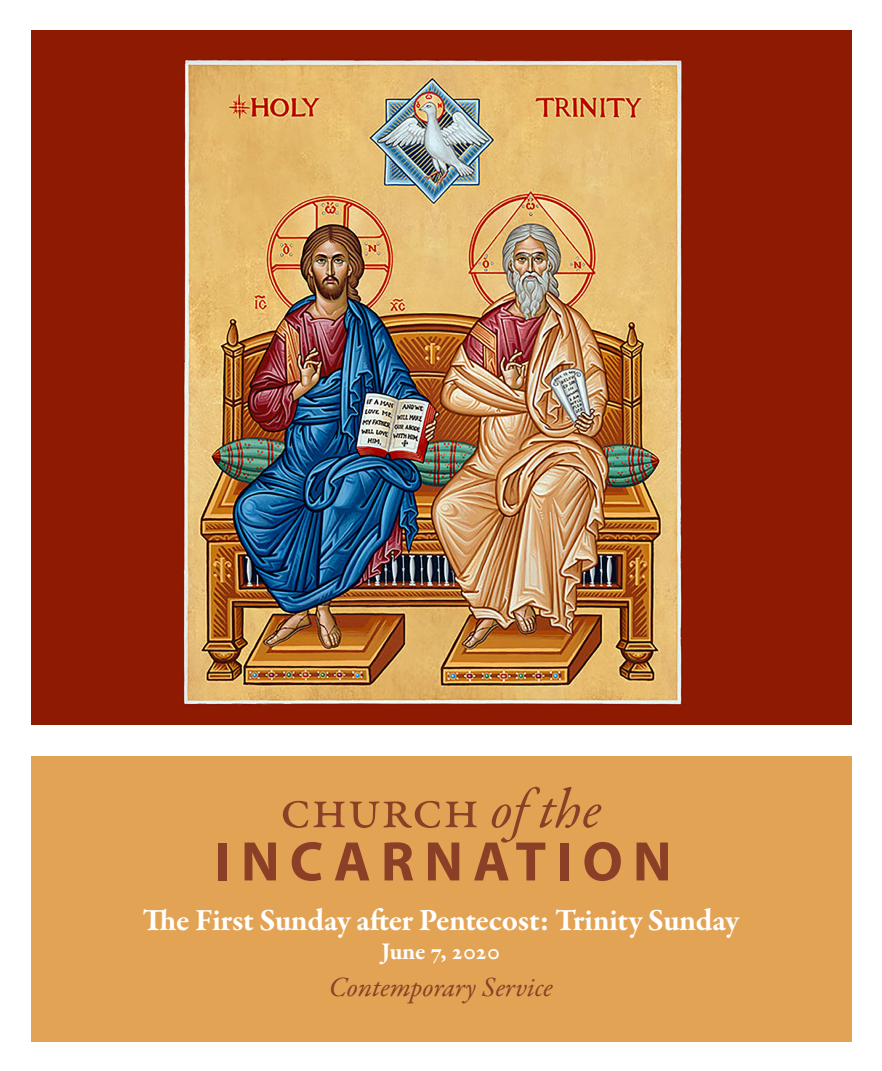
<style>
.page{position:relative;width:882px;height:1071px;background:#fff}
.page>*{position:absolute;margin:0;border:0;box-sizing:border-box;transform-origin:0 0}
.t1{font:56.18px "Garamond Premr Pro";color:#8b3f27}
.t2{font:700 56.18px "Myriad Pro";letter-spacing:.18em;color:#8b3f27}
.t3{font:700 31.5px "Garamond Premr Pro";letter-spacing:-.015em;color:#fff}
.t4{font:italic 28px "Garamond Premr Pro";color:#8b3f27}
.t5{font:700 24.5px "Garamond Premr Pro";letter-spacing:-.01em;color:#fff}
.s1{font-style:italic}
</style>
<div class="page">
<div style="left:31px;top:31px;width:821px;height:694px;background:#8e1a01"></div>
<img style="left:183px;top:59px;width:499px;height:646px">
<div style="left:31px;top:757px;width:821px;height:285px;background:#e3a355"></div>
<p class="t1" style="left:280px;top:776px;width:323px">church <span class="s1">of the</span></p>
<p class="t2" style="left:215px;top:825px;width:458px">INCARNATION</p>
<p class="t3" style="left:143px;top:901px;width:598px">The First Sunday after Pentecost: Trinity Sunday</p>
<p class="t5" style="left:382px;top:937px;width:120px">June 7, 2020</p>
<p class="t4" style="left:329px;top:970px;width:226px">Contemporary Service</p>
</div>
